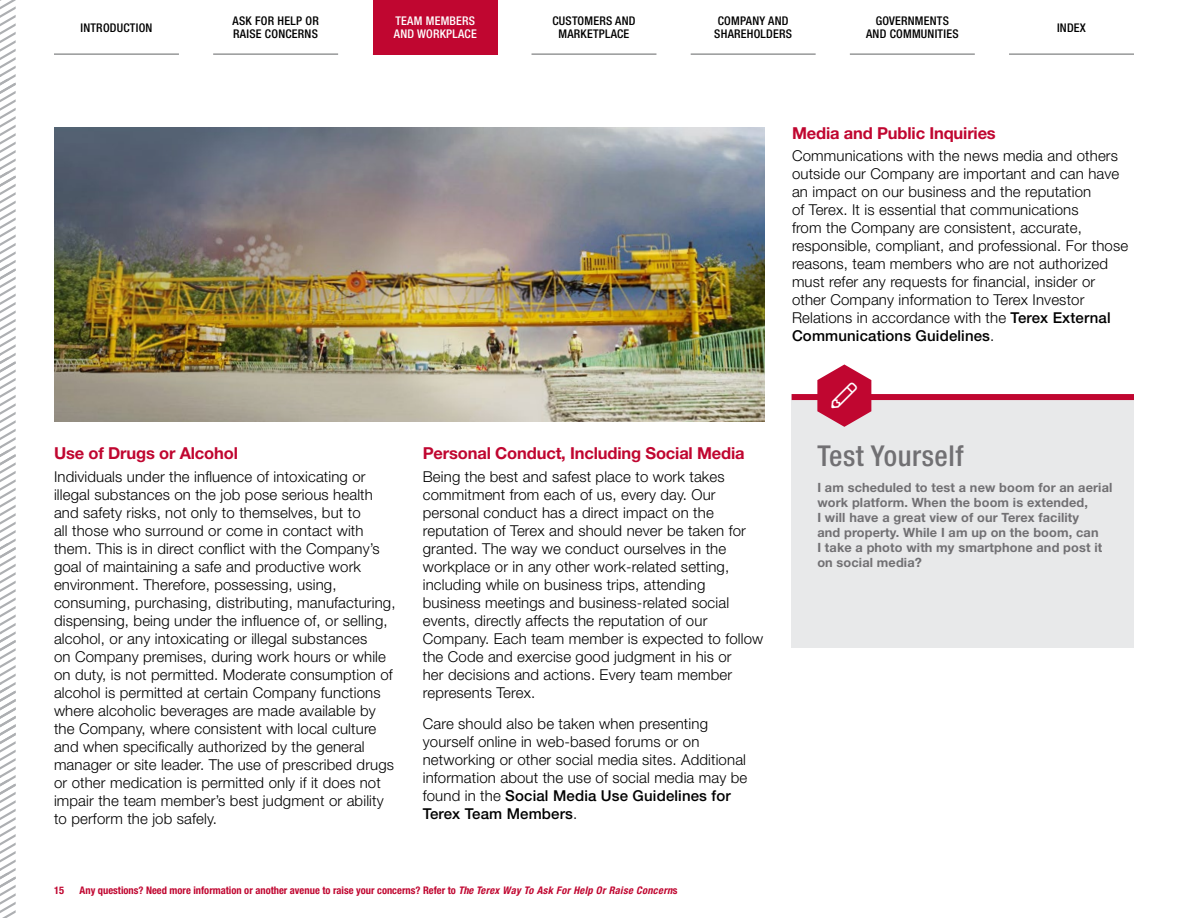
<style>
.page{position:relative;width:1188px;height:918px;background:#fff}
.page>*{position:absolute;margin:0;border:0;box-sizing:border-box;transform-origin:0 0}
.t1{font:500 condensed 28.8px "Helvetica Neue LT Std";letter-spacing:.02em;color:#717073}
.t2{font:700 16.5px "Helvetica Neue LT Std";letter-spacing:-.01em;color:#c00630}
.t3{font:300 15px/18px "Helvetica Neue LT Std";letter-spacing:.01em;color:#000}
.t4{font:700 12.75px/15px "Helvetica Neue LT Std";letter-spacing:.01em;color:#717073}
.t5{font:500 condensed 12px/12.8px "Helvetica Neue LT Std";letter-spacing:.02em;color:#000}
.t6{font:500 condensed 12px/12.8px "Helvetica Neue LT Std";letter-spacing:.02em;color:#fff}
.t7{font:700 condensed 10.5px "Helvetica Neue LT Std";color:#c00630}
.s1{font-weight:500}
.s2{font-style:italic}
</style>
<div class="page">
<img style="left:54px;top:127px;width:711px;height:294px">
<hr style="left:213px;top:54px;width:125px;height:1px;background:#636466">
<hr style="left:54px;top:54px;width:125px;height:1px;background:#636466">
<hr style="left:691px;top:54px;width:125px;height:1px;background:#636466">
<hr style="left:532px;top:54px;width:124px;height:1px;background:#636466">
<hr style="left:1009px;top:54px;width:125px;height:1px;background:#636466">
<hr style="left:850px;top:54px;width:125px;height:1px;background:#636466">
<svg style="left:0;top:0;width:16px;height:918px"></svg>
<div style="left:373px;top:0;width:125px;height:55px;background:#c00630"></div>
<div style="left:792px;top:394px;width:342px;height:254px;background:#e8e9ea"></div>
<div style="left:792px;top:394px;width:342px;height:6px;background:#c00630"></div>
<svg style="left:817px;top:365px;width:54px;height:62px"></svg>
<p class="t5" style="left:80px;top:21px;width:73px">INTRODUCTION</p>
<p class="t5" style="left:714px;top:14px;width:79px">COMPANY AND<br>SHAREHOLDERS</p>
<p class="t5" style="left:233px;top:14px;width:88px">ASK FOR HELP OR<br>RAISE CONCERNS</p>
<p class="t5" style="left:553px;top:14px;width:84px;text-align:center">CUSTOMERS AND<br>MARKETPLACE</p>
<p class="t5" style="left:1057px;top:21px;width:30px">INDEX</p>
<p class="t5" style="left:866px;top:14px;width:94px;text-align:center">GOVERNMENTS<br>AND COMMUNITIES</p>
<p class="t6" style="left:394px;top:14px;width:84px">TEAM MEMBERS<br>AND WORKPLACE</p>
<p class="t2" style="left:792px;top:123px;width:205px">Media and Public Inquiries</p>
<p class="t3" style="left:792px;top:147px;width:338px">Communications with the news media and others outside our Company are important and can have an impact on our business and the reputation<br>of Terex. It is essential that communications<br>from the Company are consistent, accurate, responsible, compliant, and professional. For those reasons, team members who are not authorized must refer any requests for financial, insider or other Company information to Terex Investor Relations in accordance with the <span class="s1">Terex External Communications Guidelines</span>.</p>
<p class="t2" style="left:54px;top:443px;width:185px">Use of Drugs or Alcohol</p>
<p class="t3" style="left:54px;top:467px;width:343px">Individuals under the influence of intoxicating or illegal substances on the job pose serious health and safety risks, not only to themselves, but to<br>all those who surround or come in contact with them. This is in direct conflict with the Company’s goal of maintaining a safe and productive work environment. Therefore, possessing, using, consuming, purchasing, distributing, manufacturing, dispensing, being under the influence of, or selling, alcohol, or any intoxicating or illegal substances<br>on Company premises, during work hours or while on duty, is not permitted. Moderate consumption of alcohol is permitted at certain Company functions where alcoholic beverages are made available by the Company, where consistent with local culture and when specifically authorized by the general manager or site leader. The use of prescribed drugs or other medication is permitted only if it does not impair the team member’s best judgment or ability to perform the job safely.</p>
<p class="t2" style="left:423px;top:443px;width:323px">Personal Conduct, Including Social Media</p>
<p class="t3" style="left:423px;top:467px;width:342px">Being the best and safest place to work takes commitment from each of us, every day. Our personal conduct has a direct impact on the reputation of Terex and should never be taken for granted. The way we conduct ourselves in the workplace or in any other work-related setting, including while on business trips, attending business meetings and business-related social events, directly affects the reputation of our Company. Each team member is expected to follow the Code and exercise good judgment in his or<br>her decisions and actions. Every team member represents Terex.</p>
<p class="t3" style="left:423px;top:714px;width:326px">Care should also be taken when presenting yourself online in web-based forums or on networking or other social media sites. Additional information about the use of social media may be found in the <span class="s1">Social Media Use Guidelines for Terex Team Members</span>.</p>
<p class="t7" style="left:54px;top:884px;width:12px">15</p>
<p class="t7" style="left:80px;top:884px;width:599px">Any questions? Need more information or another avenue to raise your concerns? Refer to <span class="s2">The Terex Way To Ask For Help Or Raise Concern</span>s</p>
<h1 class="t1" style="left:817px;top:438px;width:148px">Test Yourself</h1>
<p class="t4" style="left:817px;top:480px;width:297px">I am scheduled to test a new boom for an aerial work platform. When the boom is extended,<br>I will have a great view of our Terex facility<br>and property. While I am up on the boom, can<br>I take a photo with my smartphone and post it on social media?</p>
</div>
